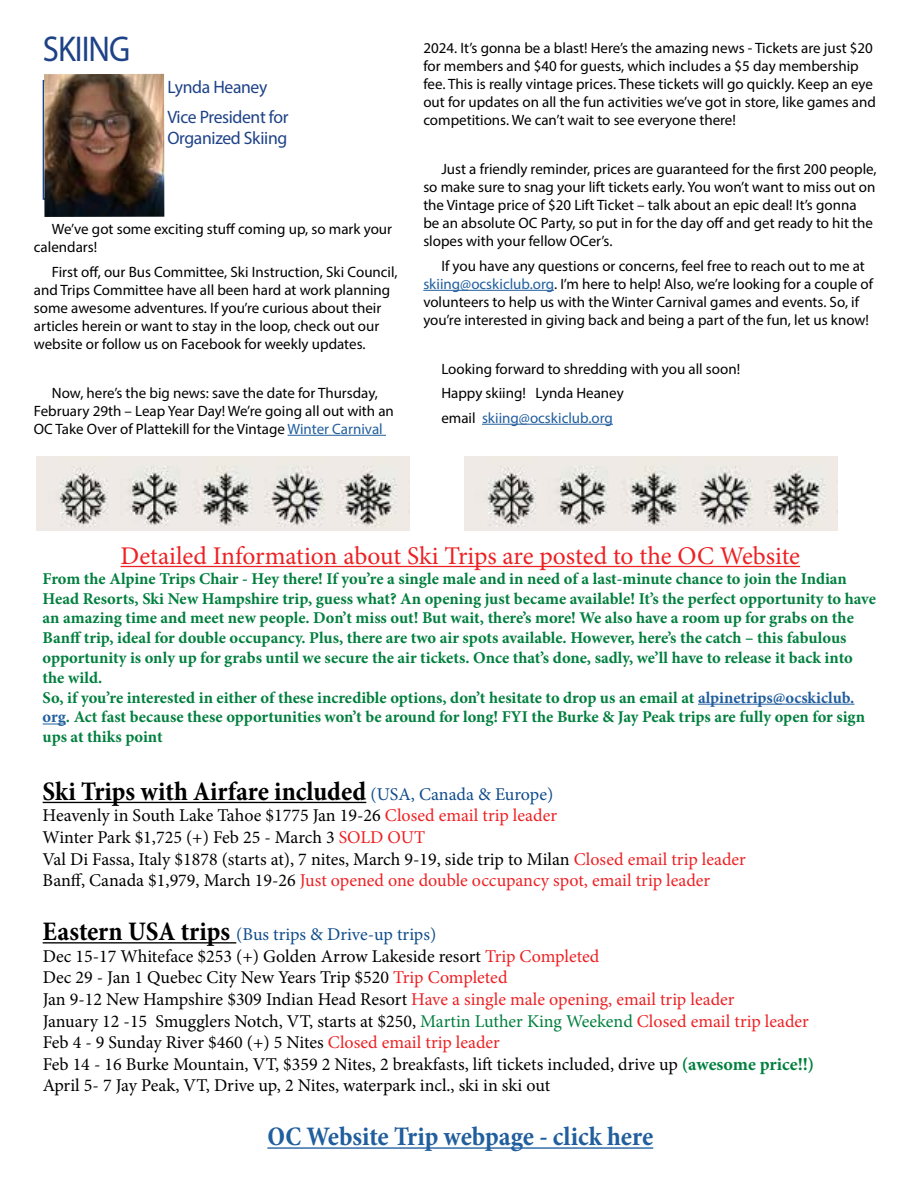
<style>
.page{position:relative;width:918px;height:1188px;background:#fff}
.page>*{position:absolute;margin:0;border:0;box-sizing:border-box;transform-origin:0 0}
.t1{font:36px "Myriad Pro";letter-spacing:-.03em;color:#1e4287;scale:.91 1}
.t2{font:700 condensed 27px "Minion Pro";color:#000}
.t3{font:700 condensed 27px "Minion Pro";letter-spacing:-.005em;color:#215e9e}
.t4{font:25.5px "Minion Pro";letter-spacing:-.005em;color:#ed2124}
.t5{font:18px/21.6px "Minion Pro";color:#000}
.t6{font:18px/29.1px "Myriad Pro";letter-spacing:-.02em;color:#1e4287}
.t7{font:700 16.5px/19.8px "Minion Pro";color:#007f3e}
.t8{font:15px/18px "Myriad Pro";color:#000}
.s1{color:#215e9e}
.s2{font-weight:400;font-stretch:normal;font-size:18px;color:#0f4c8a}
.s3{color:#ed2124}
.s4{font-weight:700;font-stretch:condensed;font-size:27px}
.s5{color:#0f4c8a}
.s6{color:#007f3e}
.s7{font-weight:700;color:#007f3e}
</style>
<div class="page">
<hr style="left:288px;top:435px;width:98px;height:1px;background:#215e9e">
<hr style="left:423px;top:290px;width:131px;height:1px;background:#215e9e">
<hr style="left:482px;top:424px;width:131px;height:1px;background:#215e9e">
<hr style="left:121px;top:566px;width:679px;height:1px;background:#ed2124">
<hr style="left:698px;top:704px;width:156px;height:1px;background:#215e9e">
<svg style="left:43px;top:724px;width:23px;height:1px"></svg>
<hr style="left:43px;top:802px;width:323px;height:1px;background:#000">
<hr style="left:43px;top:942px;width:193px;height:2px;background:#000">
<hr style="left:267px;top:1147px;width:386px;height:2px;background:#215e9e">
<img style="left:44px;top:74px;width:120px;height:143px">
<img style="left:37px;top:457px;width:373px;height:73px">
<img style="left:464px;top:457px;width:373px;height:73px">
<h1 class="t1" style="left:43px;top:27px;width:98px">SKIING</h1>
<p class="t6" style="left:167px;top:73px;width:123px">Lynda Heaney<br>Vice President for</p>
<p class="t6" style="left:167px;top:123px;width:121px">Organized Skiing</p>
<p class="t8" style="left:34px;top:220px;width:360px;text-indent:18px">We’ve got some exciting stuff coming up, so mark your calendars!</p>
<p class="t8" style="left:34px;top:263px;width:365px;text-indent:18px">First off, our Bus Committee, Ski Instruction, Ski Council, and Trips Committee have all been hard at work planning some awesome adventures. If you’re curious about their articles herein or want to stay in the loop, check out our website or follow us on Facebook for weekly updates.</p>
<p class="t8" style="left:34px;top:384px;width:362px;text-indent:18px">Now, here’s the big news: save the date for Thursday,<br>February 29th – Leap Year Day! We’re going all out with an<br>OC Take Over of Plattekill for the Vintage <span class="s1">Winter Carnival</span></p>
<p class="t8" style="left:423px;top:39px;width:454px">2024. It’s gonna be a blast! Here’s the amazing news - Tickets are just $20 for members and $40 for guests, which includes a $5 day membership fee. This is really vintage prices. These tickets will go quickly. Keep an eye out for updates on all the fun activities we’ve got in store, like games and competitions. We can’t wait to see everyone there!</p>
<p class="t8" style="left:423px;top:160px;width:455px;text-indent:18px">Just a friendly reminder, prices are guaranteed for the first 200 people, so make sure to snag your lift tickets early. You won’t want to miss out on the Vintage price of $20 Lift Ticket – talk about an epic deal! It’s gonna<br>be an absolute OC Party, so put in for the day off and get ready to hit the slopes with your fellow OCer’s.</p>
<p class="t8" style="left:423px;top:257px;width:451px;text-indent:18px">If you have any questions or concerns, feel free to reach out to me at <span class="s1">skiing@ocskiclub.org</span>. I’m here to help! Also, we’re looking for a couple of volunteers to help us with the Winter Carnival games and events. So, if you’re interested in giving back and being a part of the fun, let us know!</p>
<p class="t8" style="left:441px;top:356px;width:300px;line-height:24.5px">Looking forward to shredding with you all soon!<br>Happy skiing! Lynda Heaney<br>email <span class="s1">skiing@ocskiclub.org</span></p>
<h3 class="t4" style="left:121px;top:539px;width:681px">Detailed Information about Ski Trips are posted to the OC Website</h3>
<p class="t7" style="left:43px;top:568px;width:835px">From the Alpine Trips Chair - Hey there! If you’re a single male and in need of a last-minute chance to join the Indian Head Resorts, Ski New Hampshire trip, guess what? An opening just became available! It’s the perfect opportunity to have an amazing time and meet new people. Don’t miss out! But wait, there’s more! We also have a room up for grabs on the Banff trip, ideal for double occupancy. Plus, there are two air spots available. However, here’s the catch – this fabulous opportunity is only up for grabs until we secure the air tickets. Once that’s done, sadly, we’ll have to release it back into the wild.<br>So, if you’re interested in either of these incredible options, don’t hesitate to drop us an email at <span class="s1">alpinetrips@ocskiclub. org</span>. Act fast because these opportunities won’t be around for long! FYI the Burke &amp; Jay Peak trips are fully open for sign ups at thiks point</p>
<h2 class="t2" style="left:43px;top:773px;width:512px">Ski Trips with Airfare included <span class="s2">(USA, Canada &amp; Europe)</span></h2>
<p class="t5" style="left:43px;top:805px;width:705px">Heavenly in South Lake Tahoe $1775 Jan 19-26 <span class="s3">Closed email trip leader<br></span>Winter Park $1,725 (+) Feb 25 - March 3 <span class="s3">SOLD OUT<br></span>Val Di Fassa, Italy $1878 (starts at), 7 nites, March 9-19, side trip to Milan <span class="s3">Closed email trip leader </span>Banff, Canada $1,979, March 19-26 <span class="s3">Just opened one double occupancy spot, email trip leader</span></p>
<p class="t5" style="left:43px;top:924px;width:773px"><span class="s4">Eastern USA trips</span> <span class="s5">(Bus trips &amp; Drive-up trips)<br></span>Dec 15-17 Whiteface $253 (+) Golden Arrow Lakeside resort <span class="s3">Trip Completed<br></span>Dec 29 - Jan 1 Quebec City New Years Trip $520 <span class="s3">Trip Completed<br></span>Jan 9-12 New Hampshire $309 Indian Head Resort <span class="s3">Have a single male opening, email trip leader<br></span>January 12 -15 Smugglers Notch, VT, starts at $250, <span class="s6">Martin Luther King Weekend</span> <span class="s3">Closed email trip leader </span>Feb 4 - 9 Sunday River $460 (+) 5 Nites <span class="s3">Closed email trip leader<br></span>Feb 14 - 16 Burke Mountain, VT, $359 2 Nites, 2 breakfasts, lift tickets included, drive up <span class="s7">(awesome price!!)<br></span>April 5- 7 Jay Peak, VT, Drive up, 2 Nites, waterpark incl., ski in ski out</p>
<h2 class="t3" style="left:267px;top:1118px;width:387px">OC Website Trip webpage - click here</h2>
</div>
